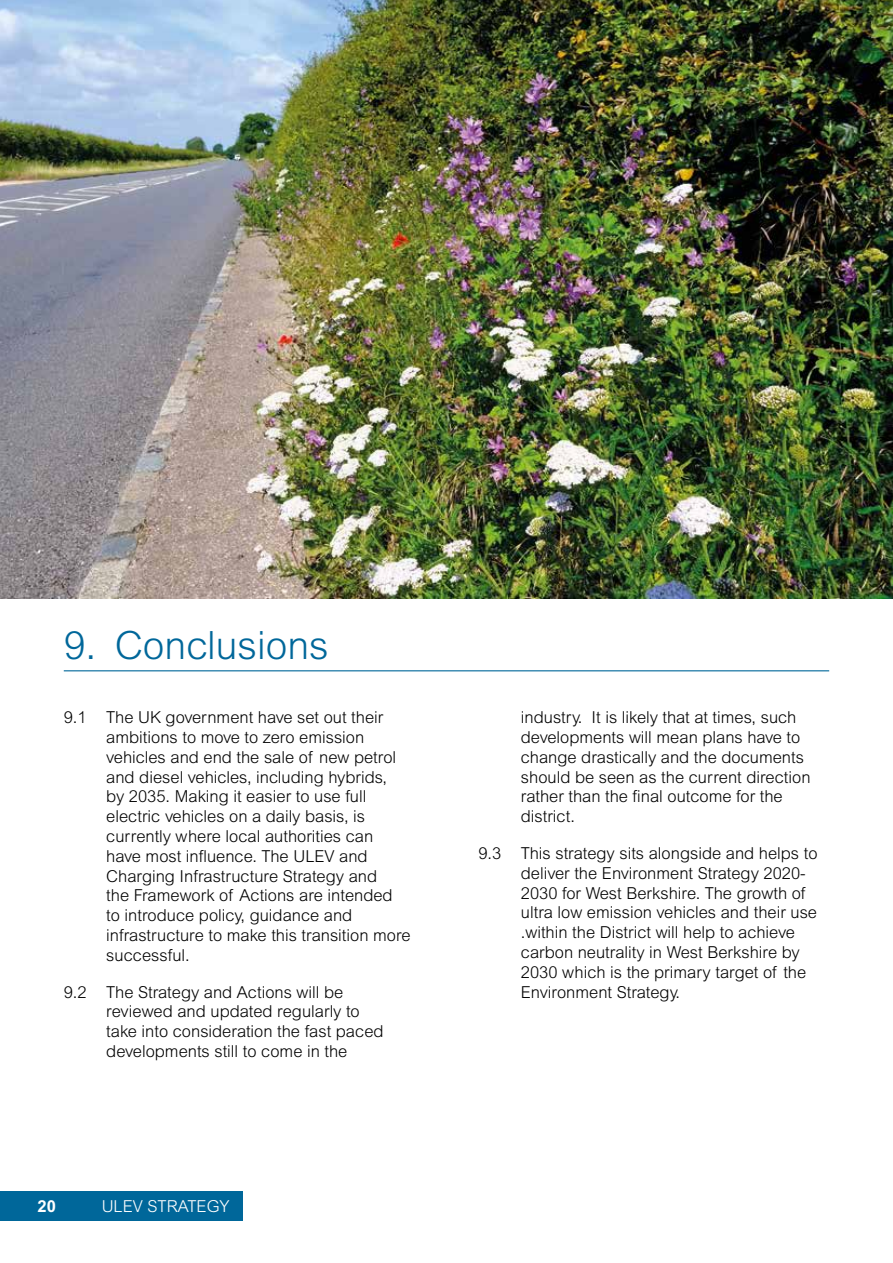
<style>
.page{position:relative;width:893px;height:1263px;background:#fff}
.page>*{position:absolute;margin:0;border:0;box-sizing:border-box;transform-origin:0 0}
.t1{font:300 39px "Arial MT Std";color:#00679a}
.t2{font:300 16.5px/19.8px "Arial MT Std";color:#000}
.t3{font:300 16.5px "Arial MT Std";color:#fff}
.t4{font:700 16.5px "Arial MT Std";color:#fff}
</style>
<div class="page">
<div style="left:0;top:1191px;width:242px;height:29px;background:#00679a"></div>
<hr style="left:64px;top:670px;width:765px;height:1px;background:#00679a">
<img style="left:0;top:0;width:893px;height:598px">
<h1 class="t1" style="left:64px;top:623px;width:266px">9. Conclusions</h1>
<p class="t2" style="left:106px;top:707px;width:306px;text-indent:-43px">9.1 The UK government have set out their ambitions to move to zero emission vehicles and end the sale of new petrol and diesel vehicles, including hybrids,<br>by 2035. Making it easier to use full electric vehicles on a daily basis, is currently where local authorities can have most influence. The ULEV and Charging Infrastructure Strategy and<br>the Framework of Actions are intended<br>to introduce policy, guidance and infrastructure to make this transition more successful.</p>
<p class="t2" style="left:106px;top:982px;width:279px;text-indent:-43px">9.2 The Strategy and Actions will be reviewed and updated regularly to take into consideration the fast paced developments still to come in the</p>
<p class="t4" style="left:37px;top:1196px;width:20px">20</p>
<p class="t3" style="left:102px;top:1196px;width:129px">ULEV STRATEGY</p>
<p class="t2" style="left:521px;top:707px;width:291px">industry. It is likely that at times, such developments will mean plans have to change drastically and the documents should be seen as the current direction rather than the final outcome for the district.</p>
<p class="t2" style="left:521px;top:843px;width:298px;text-indent:-43px">9.3 This strategy sits alongside and helps to deliver the Environment Strategy 2020- 2030 for West Berkshire. The growth of ultra low emission vehicles and their use .within the District will help to achieve carbon neutrality in West Berkshire by 2030 which is the primary target of the Environment Strategy.</p>
</div>
